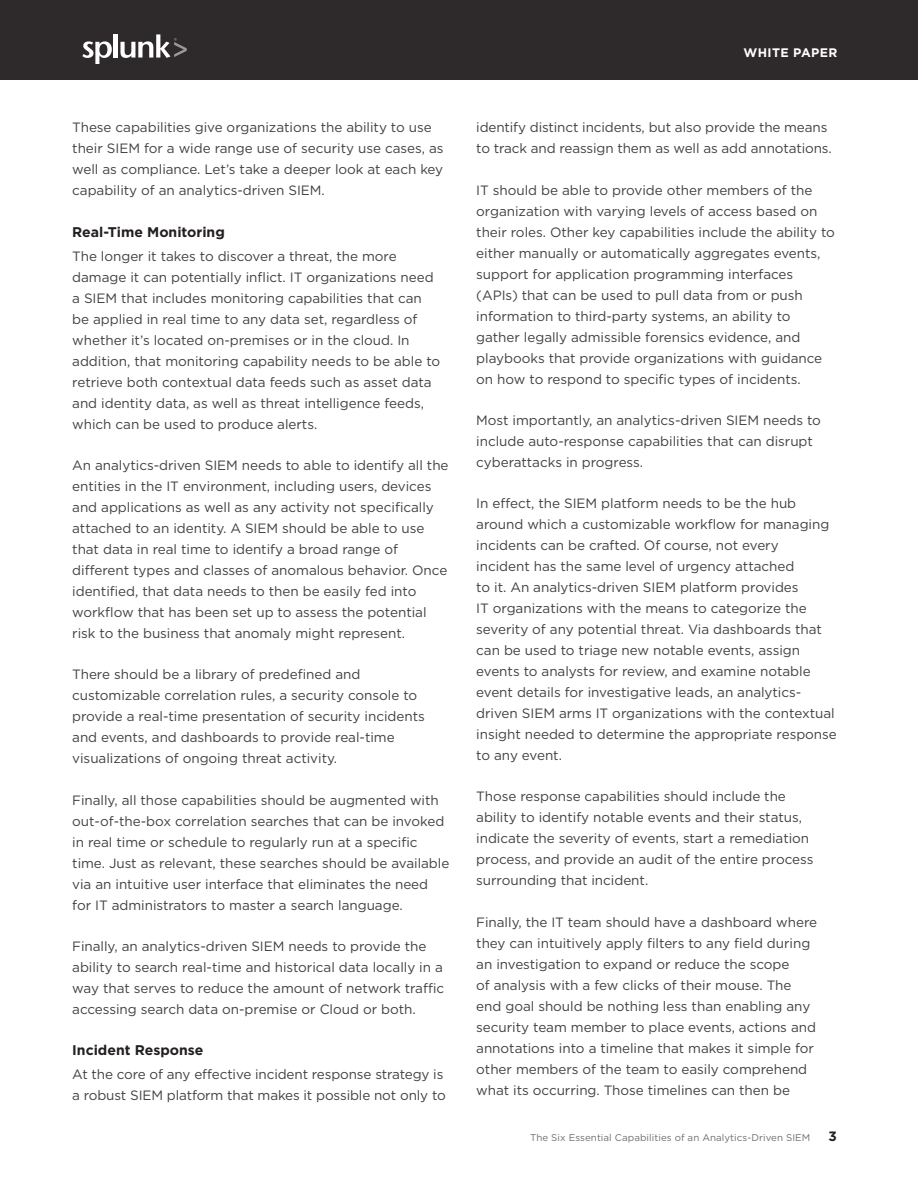
<style>
.page{position:relative;width:918px;height:1188px;background:#fff}
.page>*{position:absolute;margin:0;border:0;box-sizing:border-box;transform-origin:0 0}
.t1{font:700 14.1px "Gotham";color:#231f20}
.t2{font:13.5px/21px "Gotham";letter-spacing:-.005em;color:#414042}
.t3{font:700 13.5px "Gotham";color:#231f20}
.t4{font:700 12.3px "Gotham";letter-spacing:.03em;color:#fff}
.t5{font:9.75px "Gotham";letter-spacing:.005em;color:#6d6e71}
</style>
<div class="page">
<div style="left:0;top:0;width:918px;height:80px;background:#2e2a2b"></div>
<svg style="left:82px;top:41px;width:30px;height:23px"></svg>
<hr style="left:114px;top:34px;width:4px;height:24px;background:#fff">
<svg style="left:120px;top:34px;width:67px;height:24px"></svg>
<p class="t2" style="left:72px;top:117px;width:373px">These capabilities give organizations the ability to use their SIEM for a wide range use of security use cases, as well as compliance. Let’s take a deeper look at each key capability of an analytics-driven SIEM.</p>
<p class="t1" style="left:72px;top:222px;width:154px">Real-Time Monitoring</p>
<p class="t2" style="left:72px;top:245px;width:370px">The longer it takes to discover a threat, the more damage it can potentially inflict. IT organizations need a SIEM that includes monitoring capabilities that can be applied in real time to any data set, regardless of whether it’s located on-premises or in the cloud. In addition, that monitoring capability needs to be able to retrieve both contextual data feeds such as asset data and identity data, as well as threat intelligence feeds, which can be used to produce alerts.</p>
<p class="t2" style="left:72px;top:454px;width:378px">An analytics-driven SIEM needs to able to identify all the entities in the IT environment, including users, devices and applications as well as any activity not specifically attached to an identity. A SIEM should be able to use that data in real time to identify a broad range of different types and classes of anomalous behavior. Once identified, that data needs to then be easily fed into workflow that has been set up to assess the potential risk to the business that anomaly might represent.</p>
<p class="t2" style="left:72px;top:664px;width:354px">There should be a library of predefined and customizable correlation rules, a security console to provide a real-time presentation of security incidents and events, and dashboards to provide real-time visualizations of ongoing threat activity.</p>
<p class="t2" style="left:72px;top:789px;width:379px">Finally, all those capabilities should be augmented with out-of-the-box correlation searches that can be invoked in real time or schedule to regularly run at a specific time. Just as relevant, these searches should be available via an intuitive user interface that eliminates the need for IT administrators to master a search language.</p>
<p class="t2" style="left:72px;top:935px;width:373px">Finally, an analytics-driven SIEM needs to provide the ability to search real-time and historical data locally in a way that serves to reduce the amount of network traffic accessing search data on-premise or Cloud or both.</p>
<p class="t1" style="left:72px;top:1041px;width:133px">Incident Response</p>
<p class="t2" style="left:72px;top:1064px;width:375px">At the core of any effective incident response strategy is a robust SIEM platform that makes it possible not only to</p>
<p class="t4" style="left:744px;top:44px;width:95px">WHITE PAPER</p>
<p class="t2" style="left:476px;top:117px;width:357px">identify distinct incidents, but also provide the means to track and reassign them as well as add annotations.</p>
<p class="t2" style="left:476px;top:179px;width:360px">IT should be able to provide other members of the organization with varying levels of access based on their roles. Other key capabilities include the ability to either manually or automatically aggregates events, support for application programming interfaces (APIs) that can be used to pull data from or push information to third-party systems, an ability to gather legally admissible forensics evidence, and playbooks that provide organizations with guidance on how to respond to specific types of incidents.</p>
<p class="t2" style="left:476px;top:409px;width:346px">Most importantly, an analytics-driven SIEM needs to include auto-response capabilities that can disrupt cyberattacks in progress.</p>
<p class="t2" style="left:476px;top:492px;width:362px">In effect, the SIEM platform needs to be the hub around which a customizable workflow for managing incidents can be crafted. Of course, not every<br>incident has the same level of urgency attached<br>to it. An analytics-driven SIEM platform provides<br>IT organizations with the means to categorize the severity of any potential threat. Via dashboards that can be used to triage new notable events, assign events to analysts for review, and examine notable event details for investigative leads, an analytics&shy;driven SIEM arms IT organizations with the contextual insight needed to determine the appropriate response to any event.</p>
<p class="t2" style="left:476px;top:786px;width:339px">Those response capabilities should include the ability to identify notable events and their status, indicate the severity of events, start a remediation process, and provide an audit of the entire process surrounding that incident.</p>
<p class="t2" style="left:476px;top:911px;width:342px">Finally, the IT team should have a dashboard where they can intuitively apply filters to any field during an investigation to expand or reduce the scope<br>of analysis with a few clicks of their mouse. The end goal should be nothing less than enabling any security team member to place events, actions and annotations into a timeline that makes it simple for other members of the team to easily comprehend what its occurring. Those timelines can then be</p>
<p class="t5" style="left:530px;top:1131px;width:282px">The Six Essential Capabilities of an Analytics-Driven SIEM</p>
<p class="t3" style="left:829px;top:1127px;width:10px">3</p>
</div>
